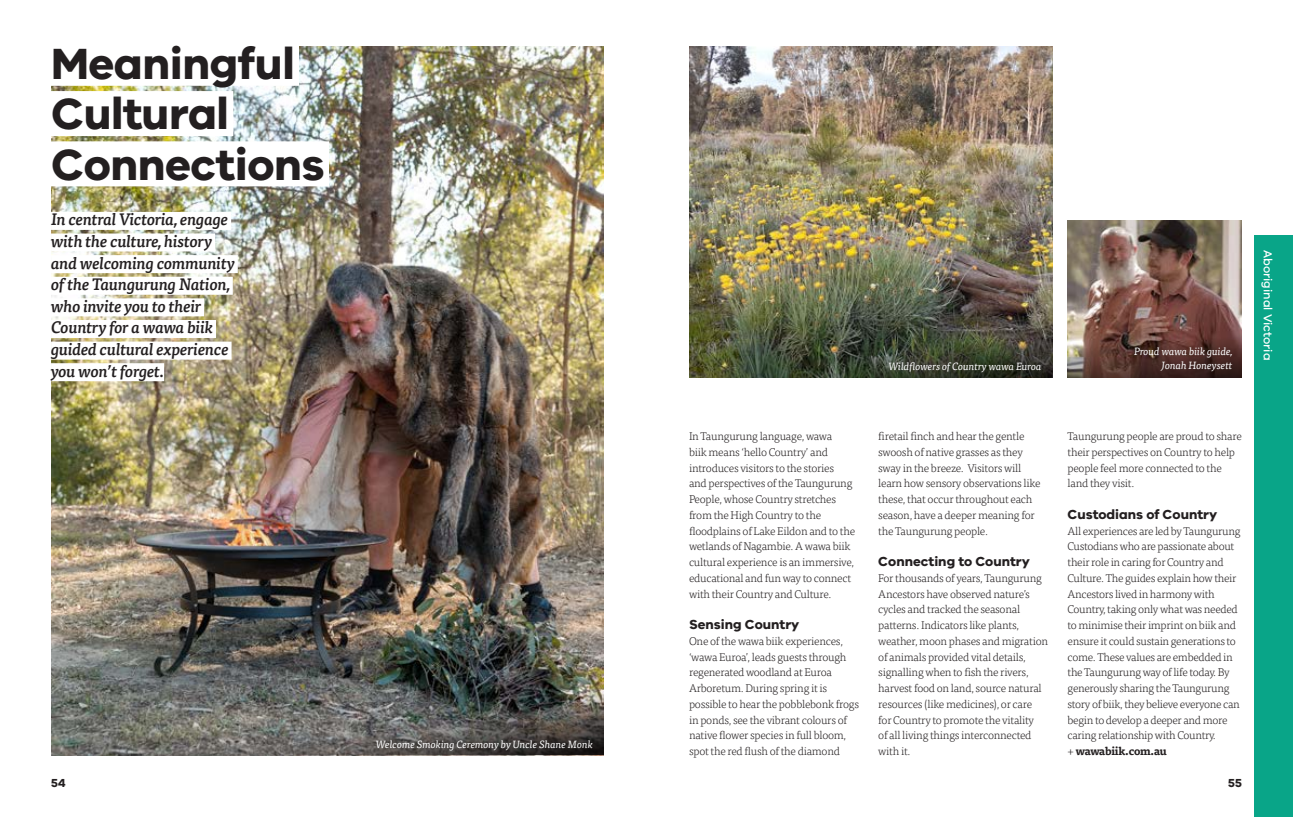
<style>
.page{position:relative;width:1293px;height:817px;background:#fff}
.page>*{position:absolute;margin:0;border:0;box-sizing:border-box;transform-origin:0 0}
.Headline_5_White_Highlight{font:700 45px "VIC";letter-spacing:-.01em;color:#231f20}
.Quote_Highlight{font:italic 500 16.5px/21.6px "Tisa Pro";letter-spacing:-.015em;color:#231f20}
.Subhead{font:700 13.5px "VIC";color:#231f20}
.t1{font:500 12px "VIC";color:#fff}
.t2{font:700 12px "VIC";color:#231f20}
.Body{font:300 11.25px/15.8px "Tisa Pro";letter-spacing:-.025em;color:#231f20}
.t3{font:700 11.25px "Tisa Pro";letter-spacing:-.025em;color:#231f20}
.Image_Caption_White{font:italic 10.5px/13.5px "Tisa Pro";letter-spacing:-.01em;color:#fff;text-align:right}
.s1{font-weight:300}
</style>
<div class="page">
<img style="left:689px;top:46px;width:363px;height:204px">
<img style="left:51px;top:46px;width:553px;height:543px">
<div style="left:51px;top:212px;width:180px;height:18px;background:#fff"></div>
<div style="left:51px;top:233px;width:164px;height:18px;background:#fff"></div>
<div style="left:51px;top:255px;width:187px;height:18px;background:#fff"></div>
<div style="left:51px;top:277px;width:182px;height:18px;background:#fff"></div>
<div style="left:51px;top:298px;width:153px;height:18px;background:#fff"></div>
<div style="left:51px;top:320px;width:165px;height:18px;background:#fff"></div>
<div style="left:51px;top:341px;width:180px;height:18px;background:#fff"></div>
<div style="left:51px;top:363px;width:113px;height:18px;background:#fff"></div>
<img style="left:689px;top:250px;width:363px;height:128px">
<img style="left:51px;top:589px;width:553px;height:166px">
<div style="left:886px;top:358px;width:158px;height:17px;background:#231f20;opacity:.3"></div>
<div style="left:373px;top:736px;width:222px;height:16px;background:#231f20;opacity:.3"></div>
<img style="left:1067px;top:220px;width:175px;height:158px">
<img style="left:1067px;top:251px;width:175px;height:126px">
<div style="left:1130px;top:343px;width:105px;height:31px;background:#231f20;opacity:.3"></div>
<div style="left:47px;top:41px;width:252px;height:45px;background:#fff"></div>
<div style="left:47px;top:91px;width:186px;height:45px;background:#fff"></div>
<div style="left:47px;top:141px;width:282px;height:45px;background:#fff"></div>
<div style="left:1253px;top:235px;width:40px;height:581px;background:#09a588"></div>
<p class="Headline_5_White_Highlight" style="left:51px;top:36px;width:245px">Meaningful</p>
<p class="Headline_5_White_Highlight" style="left:51px;top:86px;width:179px">Cultural</p>
<p class="Headline_5_White_Highlight" style="left:51px;top:136px;width:275px">Connections</p>
<p class="Quote_Highlight" style="left:51px;top:208px;width:185px">In central Victoria, engage with the culture, history and welcoming community of the Taungurung Nation, who invite you to their<br>Country for a wawa biik guided cultural experience you won’t forget.</p>
<p class="Image_Caption_White" style="left:888px;top:359px;width:155px">Wildflowers of Country wawa Euroa</p>
<p class="Image_Caption_White" style="left:1134px;top:344px;width:100px">Proud wawa biik guide,<br>Jonah Honeysett</p>
<p class="t1" style="left:1275px;top:250px;width:112px;rotate:90deg">Aboriginal Victoria</p>
<p class="Image_Caption_White" style="left:376px;top:736px;width:218px">Welcome Smoking Ceremony by Uncle Shane Monk</p>
<p class="Body" style="left:689px;top:427px;width:168px">In Taungurung language, wawa<br>biik means ‘hello Country’ and introduces visitors to the stories<br>and perspectives of the Taungurung People, whose Country stretches from the High Country to the floodplains of Lake Eildon and to the wetlands of Nagambie. A wawa biik cultural experience is an immersive, educational and fun way to connect with their Country and Culture.</p>
<p class="Subhead" style="left:689px;top:616px;width:112px">Sensing Country</p>
<p class="Body" style="left:689px;top:632px;width:172px">One of the wawa biik experiences, ‘wawa Euroa’, leads guests through regenerated woodland at Euroa Arboretum. During spring it is possible to hear the pobblebonk frogs in ponds, see the vibrant colours of native flower species in full bloom, spot the red flush of the diamond</p>
<p class="Body" style="left:878px;top:427px;width:164px">firetail finch and hear the gentle swoosh of native grasses as they sway in the breeze. Visitors will learn how sensory observations like these, that occur throughout each season, have a deeper meaning for the Taungurung people.</p>
<p class="Subhead" style="left:878px;top:553px;width:153px">Connecting to Country</p>
<p class="Body" style="left:878px;top:569px;width:171px">For thousands of years, Taungurung Ancestors have observed nature’s cycles and tracked the seasonal patterns. Indicators like plants, weather, moon phases and migration of animals provided vital details, signalling when to fish the rivers, harvest food on land, source natural resources (like medicines), or care for Country to promote the vitality<br>of all living things interconnected with it.</p>
<p class="Body" style="left:1067px;top:427px;width:176px">Taungurung people are proud to share their perspectives on Country to help people feel more connected to the land they visit.</p>
<p class="Subhead" style="left:1067px;top:505px;width:151px">Custodians of Country</p>
<p class="Body" style="left:1067px;top:522px;width:174px">All experiences are led by Taungurung Custodians who are passionate about their role in caring for Country and Culture. The guides explain how their Ancestors lived in harmony with Country, taking only what was needed to minimise their imprint on biik and ensure it could sustain generations to come. These values are embedded in the Taungurung way of life today. By generously sharing the Taungurung story of biik, they believe everyone can begin to develop a deeper and more caring relationship with Country.</p>
<p class="t3" style="left:1067px;top:742px;width:101px"><span class="s1">+</span> wawabiik.com.au</p>
<p class="t2" style="left:51px;top:775px;width:16px">54</p>
<p class="t2" style="left:1228px;top:775px;width:15px">55</p>
</div>
